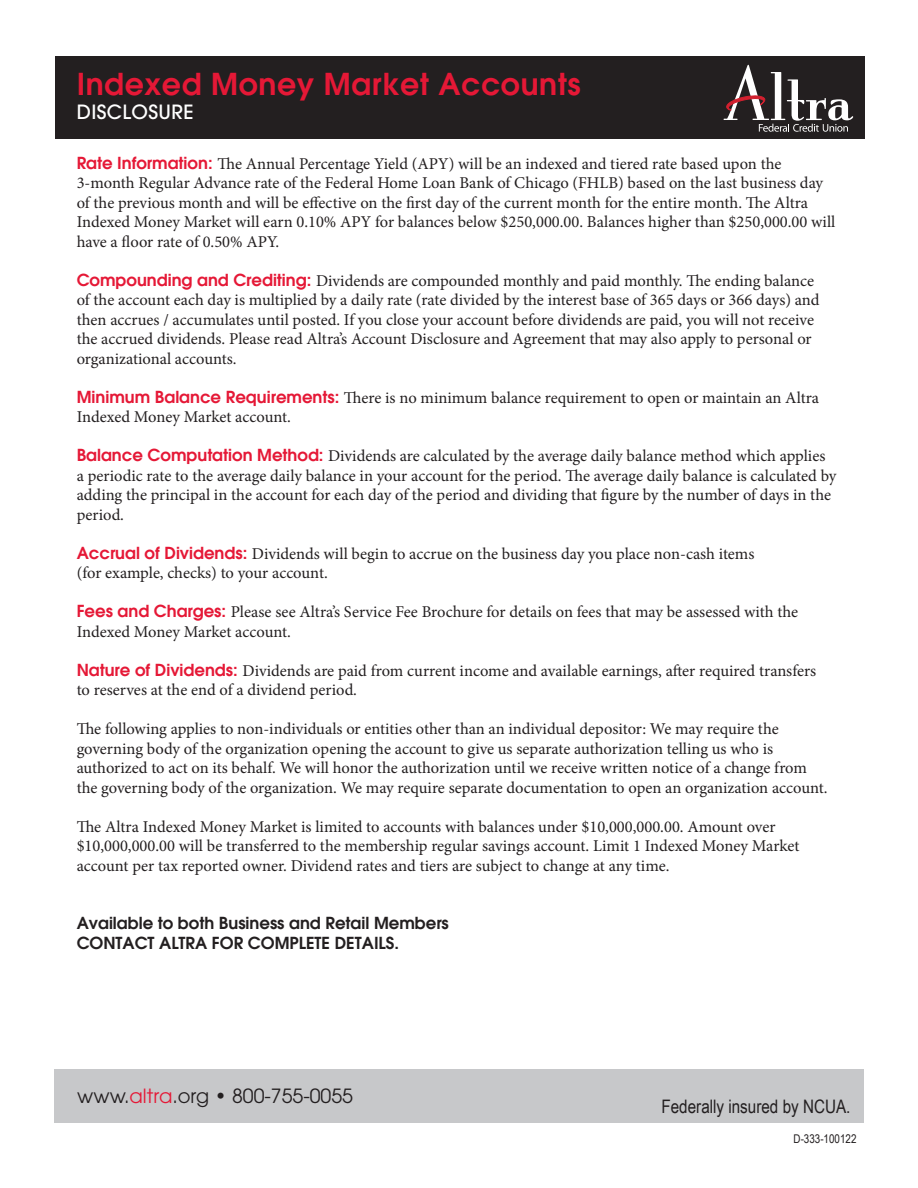
<style>
.page{position:relative;width:918px;height:1188px;background:#fff}
.page>*{position:absolute;margin:0;border:0;box-sizing:border-box;transform-origin:0 0}
.t1{font:600 30px "Avant Garde";letter-spacing:.02em;color:#e51836}
.t2{font:19.5px "ITC Avant Garde Pro";color:#231f20}
.t3{font:500 19.5px "ITC Avant Garde Pro";letter-spacing:.02em;color:#fff}
.t4{font:18.6px "Arial Narrow";color:#231f20}
.t5{font:16.5px/19.5px "Minion Pro";color:#231f20}
.t6{font:600 16.5px "Avant Garde";color:#231f20}
.t7{font:12px "Arial Narrow";color:#231f20}
.s1{font-family:"Avant Garde";font-weight:600;color:#e51836}
.s2{color:#e51836}
</style>
<div class="page">
<div style="left:55px;top:56px;width:810px;height:82px;background:#231f20"></div>
<div style="left:54px;top:1069px;width:810px;height:54px;background:#c7c8ca"></div>
<svg style="left:724px;top:65px;width:129px;height:67px"></svg>
<p class="t1" style="left:77px;top:65px;width:506px">Indexed Money Market Accounts</p>
<p class="t3" style="left:77px;top:99px;width:118px">DISCLOSURE</p>
<p class="t5" style="left:77px;top:154px;width:760px"><span class="s1">Rate Information:</span> The Annual Percentage Yield (APY) will be an indexed and tiered rate based upon the 3-month Regular Advance rate of the Federal Home Loan Bank of Chicago (FHLB) based on the last business day of the previous month and will be effective on the first day of the current month for the entire month. The Altra Indexed Money Market will earn 0.10% APY for balances below $250,000.00. Balances higher than $250,000.00 will have a floor rate of 0.50% APY.</p>
<p class="t5" style="left:77px;top:271px;width:744px"><span class="s1">Compounding and Crediting:</span> Dividends are compounded monthly and paid monthly. The ending balance of the account each day is multiplied by a daily rate (rate divided by the interest base of 365 days or 366 days) and then accrues / accumulates until posted. If you close your account before dividends are paid, you will not receive the accrued dividends. Please read Altra’s Account Disclosure and Agreement that may also apply to personal or organizational accounts.</p>
<p class="t5" style="left:77px;top:388px;width:744px"><span class="s1">Minimum Balance Requirements:</span> There is no minimum balance requirement to open or maintain an Altra<br>Indexed Money Market account.</p>
<p class="t5" style="left:77px;top:446px;width:761px"><span class="s1">Balance Computation Method:</span> Dividends are calculated by the average daily balance method which applies a periodic rate to the average daily balance in your account for the period. The average daily balance is calculated by adding the principal in the account for each day of the period and dividing that figure by the number of days in the period.</p>
<p class="t5" style="left:77px;top:544px;width:679px"><span class="s1">Accrual of Dividends:</span> Dividends will begin to accrue on the business day you place non-cash items (for example, checks) to your account.</p>
<p class="t5" style="left:77px;top:602px;width:723px"><span class="s1">Fees and Charges:</span> Please see Altra’s Service Fee Brochure for details on fees that may be assessed with the<br>Indexed Money Market account.</p>
<p class="t5" style="left:77px;top:661px;width:741px"><span class="s1">Nature of Dividends:</span> Dividends are paid from current income and available earnings, after required transfers to reserves at the end of a dividend period.</p>
<p class="t5" style="left:77px;top:719px;width:753px">The following applies to non-individuals or entities other than an individual depositor: We may require the governing body of the organization opening the account to give us separate authorization telling us who is authorized to act on its behalf. We will honor the authorization until we receive written notice of a change from the governing body of the organization. We may require separate documentation to open an organization account.</p>
<p class="t5" style="left:77px;top:817px;width:700px">The Altra Indexed Money Market is limited to accounts with balances under $10,000,000.00. Amount over</p>
<p class="t5" style="left:77px;top:836px;width:724px">$10,000,000.00 will be transferred to the membership regular savings account. Limit 1 Indexed Money Market account per tax reported owner. Dividend rates and tiers are subject to change at any time.</p>
<p class="t6" style="left:77px;top:912px;width:374px">Available to both Business and Retail Members</p>
<p class="t6" style="left:77px;top:932px;width:324px">CONTACT ALTRA FOR COMPLETE DETAILS.</p>
<p class="t2" style="left:77px;top:1084px;width:277px">www.<span class="s2">altra</span>.org • 800-755-0055</p>
<p class="t4" style="left:662px;top:1092px;width:191px">Federally insured by NCUA.</p>
<p class="t7" style="left:794px;top:1130px;width:64px">D-333-100122</p>
</div>
